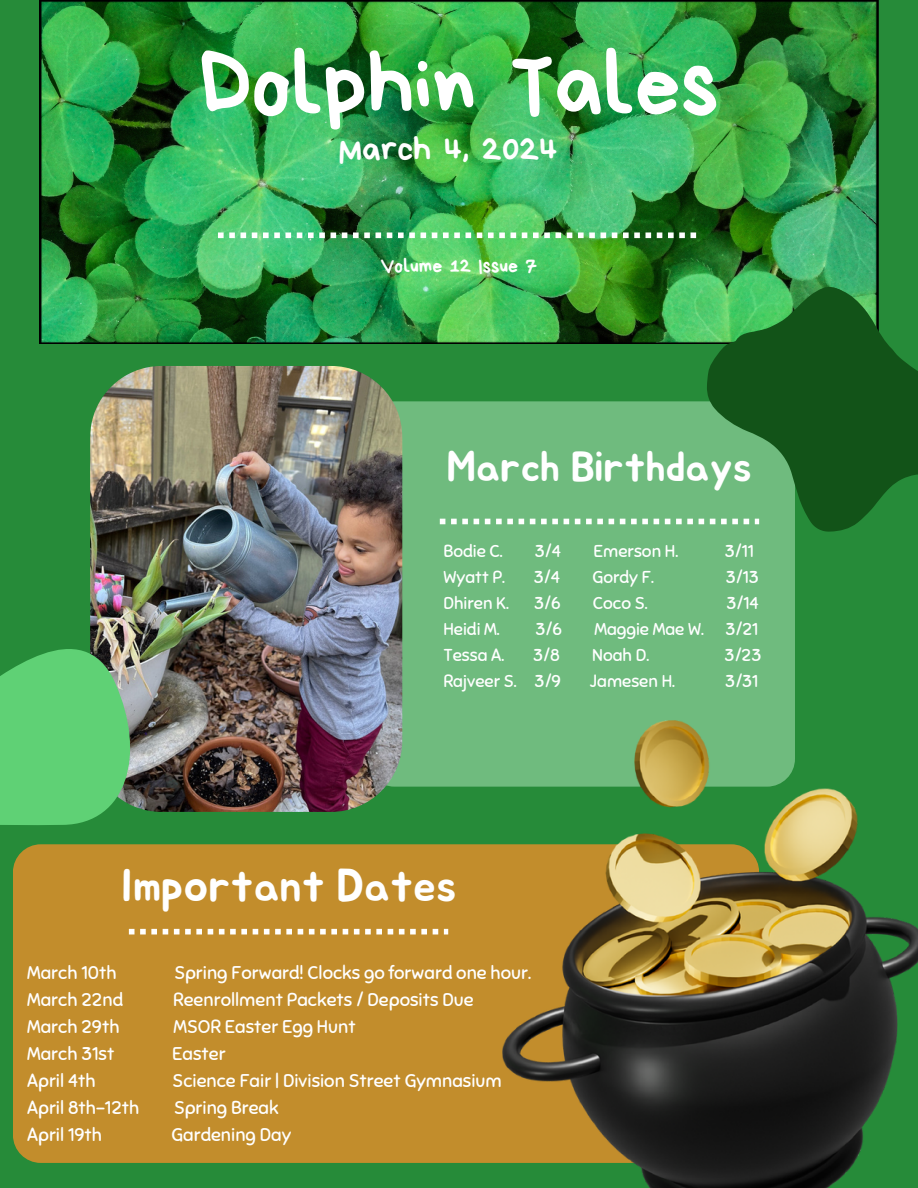
<style>
.page{position:relative;width:918px;height:1188px;background:#268b39}
.page>*{position:absolute;margin:0;border:0;box-sizing:border-box;transform-origin:0 0}
.t1{font:90.3px "Bryndan Write";color:#fff}
.t2{font:45.15px "Jua";color:#fff}
.t3{font:42.15px "Jua";color:#fff}
.t4{font:34.5px "Bryndan Write";color:#fff}
.t5{font:19.8px "Bryndan Write";color:#fff}
.t6{font:18.45px "Sniglet";color:#fff}
.t7{font:17.25px "Sniglet";color:#fff}
</style>
<div class="page">
<img style="left:39px;top:0;width:840px;height:344px">
<div style="left:367px;top:401px;width:428px;height:386px;background:#6fbb7e;border-radius:28px"></div>
<img style="left:90px;top:366px;width:312px;height:446px;border-radius:71px">
<div style="left:13px;top:844px;width:746px;height:319px;background:#c28d2c;border-radius:28px"></div>
<img style="left:218px;top:232px;width:478px;height:6px">
<svg style="left:440px;top:519px;width:228px;height:5px"></svg>
<svg style="left:129px;top:929px;width:319px;height:5px"></svg>
<svg style="left:668px;top:255px;width:250px;height:277px"></svg>
<svg style="left:0;top:611px;width:147px;height:214px"></svg>
<img style="left:503px;top:721px;width:415px;height:467px">
<h4 class="t1" style="left:199px;top:41px;width:521px">Dolphin Tales</h4>
<p class="t4" style="left:339px;top:132px;width:220px">March 4, 2024</p>
<p class="t5" style="left:381px;top:256px;width:158px">Volume 12 Issue 7</p>
<p class="t3" style="left:447px;top:447px;width:307px">March Birthdays</p>
<h2 class="t7" style="left:443px;top:541px;width:61px">Bodie C.</h2>
<h2 class="t7" style="left:535px;top:541px;width:28px">3/4</h2>
<h2 class="t7" style="left:594px;top:541px;width:86px">Emerson H.</h2>
<h2 class="t7" style="left:725px;top:541px;width:30px">3/11</h2>
<p class="t7" style="left:443px;top:567px;width:63px">Wyatt P.</p>
<p class="t7" style="left:534px;top:567px;width:28px">3/4</p>
<p class="t7" style="left:592px;top:567px;width:63px">Gordy F.</p>
<p class="t7" style="left:726px;top:567px;width:35px">3/13</p>
<p class="t7" style="left:443px;top:593px;width:67px">Dhiren K.</p>
<p class="t7" style="left:534px;top:593px;width:28px">3/6</p>
<p class="t7" style="left:593px;top:593px;width:56px">Coco S.</p>
<p class="t7" style="left:727px;top:593px;width:34px">3/14</p>
<p class="t7" style="left:443px;top:619px;width:58px">Heidi M.</p>
<p class="t7" style="left:536px;top:619px;width:28px">3/6</p>
<p class="t7" style="left:594px;top:619px;width:111px">Maggie Mae W.</p>
<p class="t7" style="left:726px;top:619px;width:34px">3/21</p>
<p class="t7" style="left:443px;top:644px;width:62px">Tessa A.</p>
<p class="t7" style="left:533px;top:644px;width:28px">3/8</p>
<p class="t7" style="left:592px;top:644px;width:58px">Noah D.</p>
<p class="t7" style="left:725px;top:644px;width:38px">3/23</p>
<p class="t7" style="left:443px;top:670px;width:119px">Rajveer S. 3/9</p>
<p class="t7" style="left:590px;top:670px;width:87px">Jamesen H.</p>
<p class="t7" style="left:725px;top:670px;width:35px">3/31</p>
<p class="t2" style="left:121px;top:865px;width:338px">Important Dates</p>
<p class="t6" style="left:27px;top:961px;width:91px">March 10th</p>
<p class="t6" style="left:174px;top:961px;width:358px">Spring Forward! Clocks go forward one hour.</p>
<p class="t6" style="left:27px;top:988px;width:97px">March 22nd</p>
<p class="t6" style="left:173px;top:988px;width:302px">Reenrollment Packets / Deposits Due</p>
<p class="t6" style="left:27px;top:1015px;width:94px">March 29th</p>
<p class="t6" style="left:174px;top:1015px;width:184px">MSOR Easter Egg Hunt</p>
<p class="t6" style="left:27px;top:1042px;width:89px">March 31st</p>
<p class="t6" style="left:172px;top:1042px;width:55px">Easter</p>
<p class="t6" style="left:27px;top:1069px;width:70px">April 4th</p>
<p class="t6" style="left:173px;top:1069px;width:331px">Science Fair | Division Street Gymnasium</p>
<p class="t6" style="left:27px;top:1096px;width:114px">April 8th-12th</p>
<p class="t6" style="left:174px;top:1096px;width:106px">Spring Break</p>
<p class="t6" style="left:27px;top:1123px;width:77px">April 19th</p>
<p class="t6" style="left:172px;top:1123px;width:121px">Gardening Day</p>
</div>
